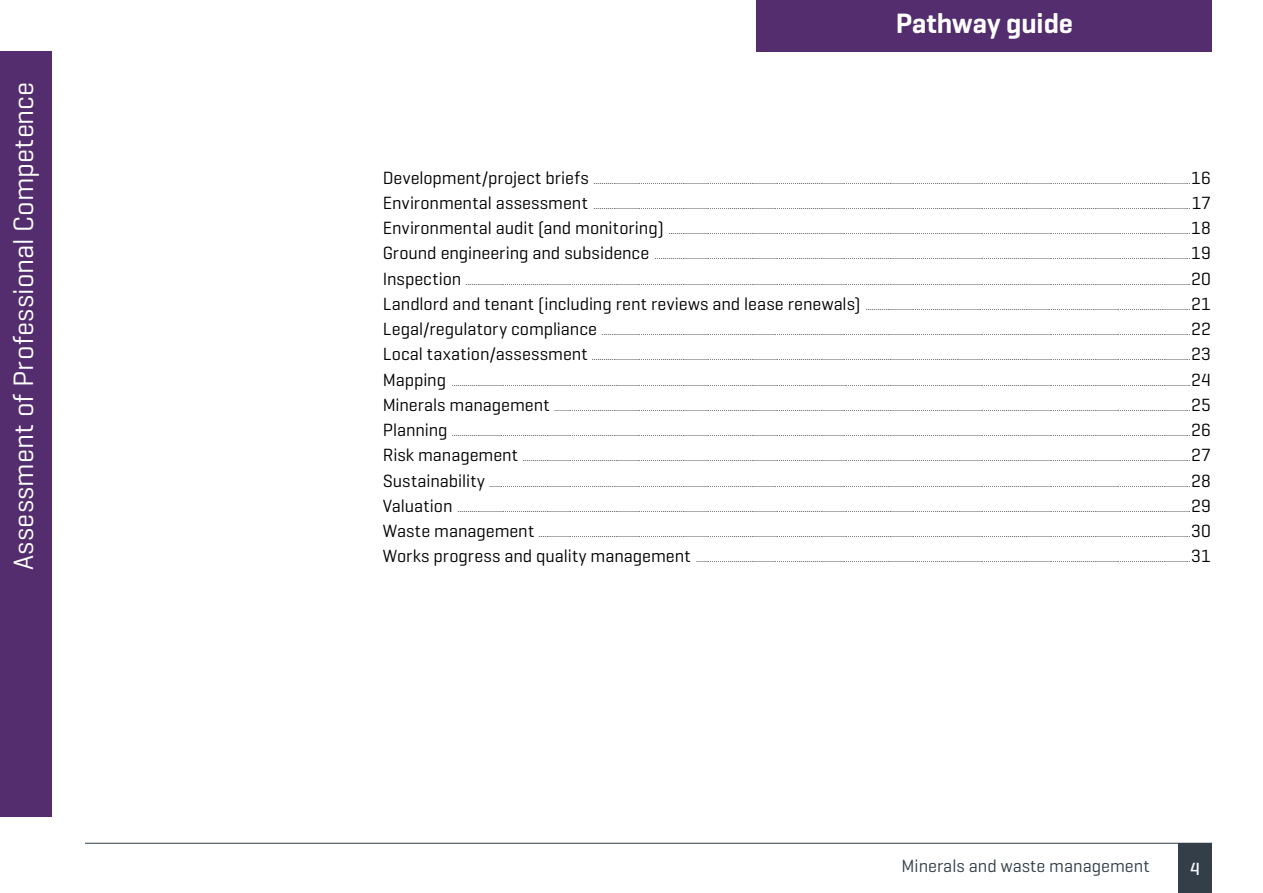
<style>
.page{position:relative;width:1263px;height:893px;background:#fff}
.page>*{position:absolute;margin:0;border:0;box-sizing:border-box;transform-origin:0 0}
.t1{font:28.5px "Geogrotesque";letter-spacing:.01em;color:#fff}
.t2{font:600 28.5px "Geogrotesque";letter-spacing:-.005em;color:#fff}
.t3{font:18px "Geogrotesque";color:#333e48}
.t4{font:500 18px "Geogrotesque";color:#fff}
.t5{font:9px "Geogrotesque";color:#000}
.s1{font-size:18px}
</style>
<div class="page">
<div style="left:1178px;top:843px;width:34px;height:50px;background:#333e48"></div>
<hr style="left:85px;top:843px;width:1127px;height:1px;background:#333e48">
<div style="left:0;top:51px;width:51px;height:765px;background:#532d6d"></div>
<div style="left:757px;top:0;width:455px;height:51px;background:#532d6d"></div>
<h1 class="t1" style="left:6px;top:570px;width:490px;rotate:-90deg">Assessment of Professional Competence</h1>
<h1 class="t2" style="left:896px;top:6px;width:179px">Pathway guide</h1>
<p class="t5" style="left:383px;top:175px;width:830px"><span class="s1">Development/project briefs</span> ...............................................................................................................................................................................................................................................................................................................<span class="s1">16</span></p>
<p class="t5" style="left:383px;top:200px;width:830px"><span class="s1">Environmental assessment</span> ...............................................................................................................................................................................................................................................................................................................<span class="s1">17</span></p>
<p class="t5" style="left:383px;top:225px;width:830px"><span class="s1">Environmental audit (and monitoring)</span> .........................................................................................................................................................................................................................................................................<span class="s1">18</span></p>
<p class="t5" style="left:383px;top:251px;width:830px"><span class="s1">Ground engineering and subsidence</span> ................................................................................................................................................................................................................................................................................<span class="s1">19</span></p>
<p class="t5" style="left:383px;top:276px;width:830px"><span class="s1">Inspection</span> ................................................................................................................................................................................................................................................................................................................................................................................<span class="s1">20</span></p>
<p class="t5" style="left:383px;top:301px;width:830px"><span class="s1">Landlord and tenant (including rent reviews and lease renewals)</span> .....................................................................................................................................................................<span class="s1">21</span></p>
<p class="t5" style="left:383px;top:326px;width:829px"><span class="s1">Legal/regulatory compliance</span> ...........................................................................................................................................................................................................................................................................................................<span class="s1">22</span></p>
<p class="t5" style="left:383px;top:352px;width:830px"><span class="s1">Local taxation/assessment</span> ................................................................................................................................................................................................................................................................................................................<span class="s1">23</span></p>
<p class="t5" style="left:383px;top:377px;width:830px"><span class="s1">Mapping</span> .......................................................................................................................................................................................................................................................................................................................................................................................<span class="s1">24</span></p>
<p class="t5" style="left:383px;top:402px;width:829px"><span class="s1">Minerals management</span> ...................................................................................................................................................................................................................................................................................................................................<span class="s1">25</span></p>
<p class="t5" style="left:383px;top:427px;width:829px"><span class="s1">Planning</span> .......................................................................................................................................................................................................................................................................................................................................................................................<span class="s1">26</span></p>
<p class="t5" style="left:383px;top:453px;width:830px"><span class="s1">Risk management</span> ...................................................................................................................................................................................................................................................................................................................................................<span class="s1">27</span></p>
<p class="t5" style="left:383px;top:478px;width:830px"><span class="s1">Sustainability</span> ....................................................................................................................................................................................................................................................................................................................................................................<span class="s1">28</span></p>
<p class="t5" style="left:383px;top:503px;width:830px"><span class="s1">Valuation</span> ....................................................................................................................................................................................................................................................................................................................................................................................<span class="s1">29</span></p>
<p class="t5" style="left:383px;top:528px;width:830px"><span class="s1">Waste management</span> ...........................................................................................................................................................................................................................................................................................................................................<span class="s1">30</span></p>
<p class="t5" style="left:383px;top:554px;width:830px"><span class="s1">Works progress and quality management</span> ...........................................................................................................................................................................................................................................................<span class="s1">31</span></p>
<h2 class="t3" style="left:901px;top:854px;width:250px">Minerals and waste management</h2>
<h2 class="t4" style="left:1190px;top:857px;width:11px">4</h2>
</div>
